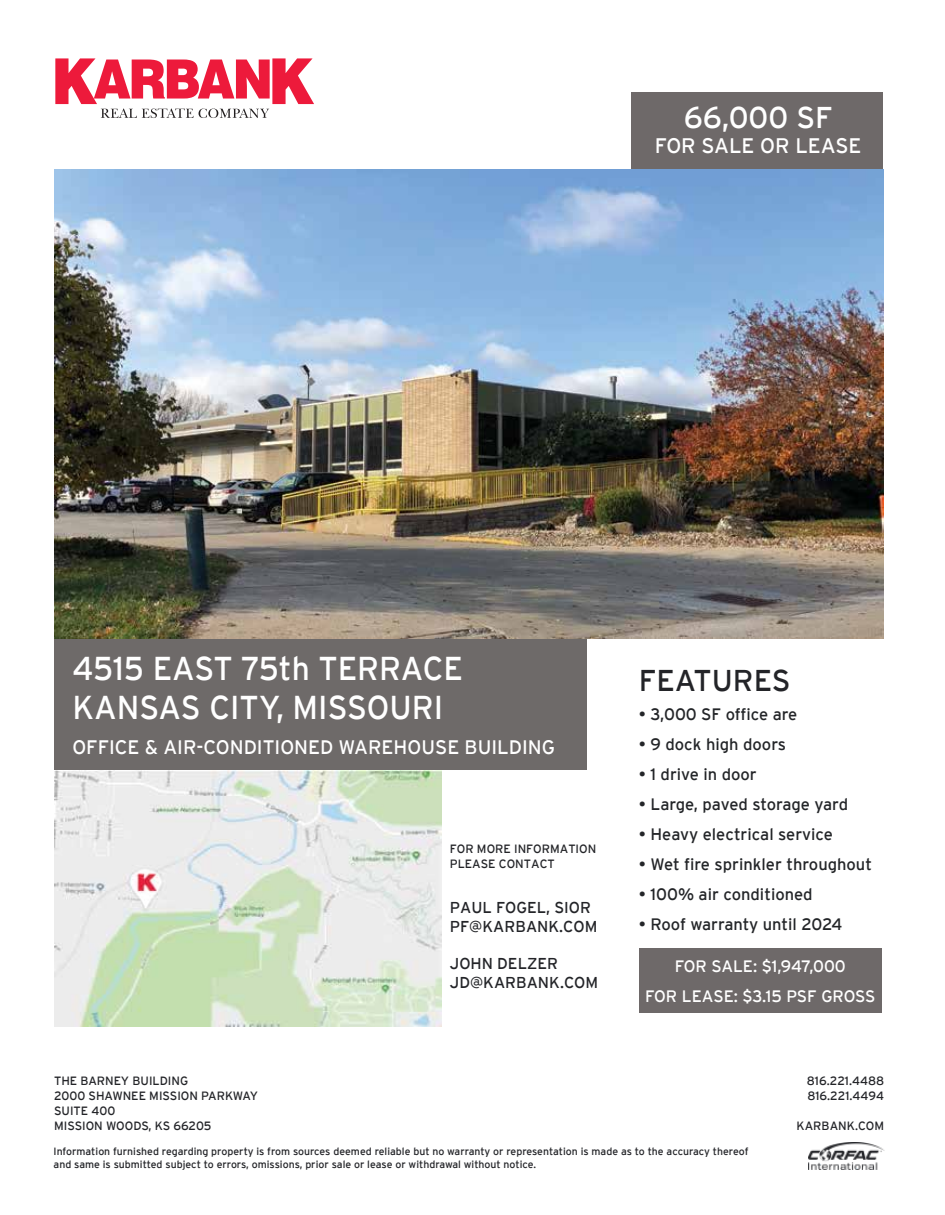
<style>
.page{position:relative;width:945px;height:1215px;background:#fff}
.page>*{position:absolute;margin:0;border:0;box-sizing:border-box;transform-origin:0 0}
.t1{font:33px/39.6px "Interstate";color:#fff;scale:.96 1}
.t2{font:30px "Interstate";color:#fff}
.t3{font:30px "Interstate";color:#232428}
.t4{font:21px "Interstate";color:#fff}
.t5{font:19.5px "Interstate";color:#fff}
.t6{font:16.5px "Interstate";color:#232528}
.t7{font:16.5px/30px "Interstate";letter-spacing:-.005em;color:#fff;text-align:center}
.t8{font:15.75px/18.9px "Interstate";color:#232428}
.t9{font:12px/15px "Interstate";color:#232428}
.t10{font:10.5px/12.6px "Interstate";color:#232428}
</style>
<div class="page">
<div style="left:631px;top:92px;width:252px;height:79px;background:#6e6969"></div>
<div style="left:639px;top:948px;width:243px;height:65px;background:#6e6969"></div>
<img style="left:55px;top:770px;width:386px;height:256px">
<div style="left:55px;top:626px;width:532px;height:144px;background:#6e6a69"></div>
<img style="left:54px;top:170px;width:829px;height:468px">
<img style="left:809px;top:1142px;width:76px;height:27px">
<svg style="left:55px;top:58px;width:259px;height:60px"></svg>
<h2 class="t2" style="left:684px;top:101px;width:150px">66,000 SF</h2>
<h3 class="t4" style="left:655px;top:134px;width:208px">FOR SALE OR LEASE</h3>
<h1 class="t1" style="left:72px;top:648px;width:409px">4515 EAST 75th TERRACE<br>KANSAS CITY, MISSOURI</h1>
<h3 class="t5" style="left:72px;top:736px;width:484px">OFFICE &amp; AIR-CONDITIONED WAREHOUSE BUILDING</h3>
<p class="t9" style="left:450px;top:842px;width:148px;line-height:14.4px">FOR MORE INFORMATION<br>PLEASE CONTACT</p>
<h3 class="t8" style="left:450px;top:898px;width:149px">PAUL FOGEL, SIOR<br>PF@KARBANK.COM</h3>
<h3 class="t8" style="left:450px;top:954px;width:150px">JOHN DELZER<br>JD@KARBANK.COM</h3>
<h2 class="t3" style="left:639px;top:664px;width:153px">FEATURES</h2>
<h3 class="t6" style="left:639px;top:705px;width:160px">• 3,000 SF office are</h3>
<h3 class="t6" style="left:639px;top:735px;width:149px">• 9 dock high doors</h3>
<h3 class="t6" style="left:639px;top:765px;width:119px">• 1 drive in door</h3>
<h3 class="t6" style="left:639px;top:795px;width:211px">• Large, paved storage yard</h3>
<h3 class="t6" style="left:639px;top:825px;width:196px">• Heavy electrical service</h3>
<h3 class="t6" style="left:639px;top:855px;width:235px">• Wet fire sprinkler throughout</h3>
<h3 class="t6" style="left:639px;top:885px;width:175px">• 100% air conditioned</h3>
<h3 class="t6" style="left:639px;top:915px;width:205px">• Roof warranty until 2024</h3>
<h3 class="t7" style="left:645px;top:951px;width:232px">FOR SALE: $1,947,000<br>FOR LEASE: $3.15 PSF GROSS</h3>
<p class="t9" style="left:54px;top:1074px;width:205px">THE BARNEY BUILDING<br>2000 SHAWNEE MISSION PARKWAY<br>SUITE 400<br>MISSION WOODS, KS 66205</p>
<p class="t10" style="left:54px;top:1145px;width:696px">Information furnished regarding property is from sources deemed reliable but no warranty or representation is made as to the accuracy thereof and same is submitted subject to errors, omissions, prior sale or lease or withdrawal without notice.</p>
<p class="t9" style="left:807px;top:1074px;width:79px">816.221.4488<br>816.221.4494</p>
<p class="t9" style="left:797px;top:1119px;width:89px">KARBANK.COM</p>
</div>
